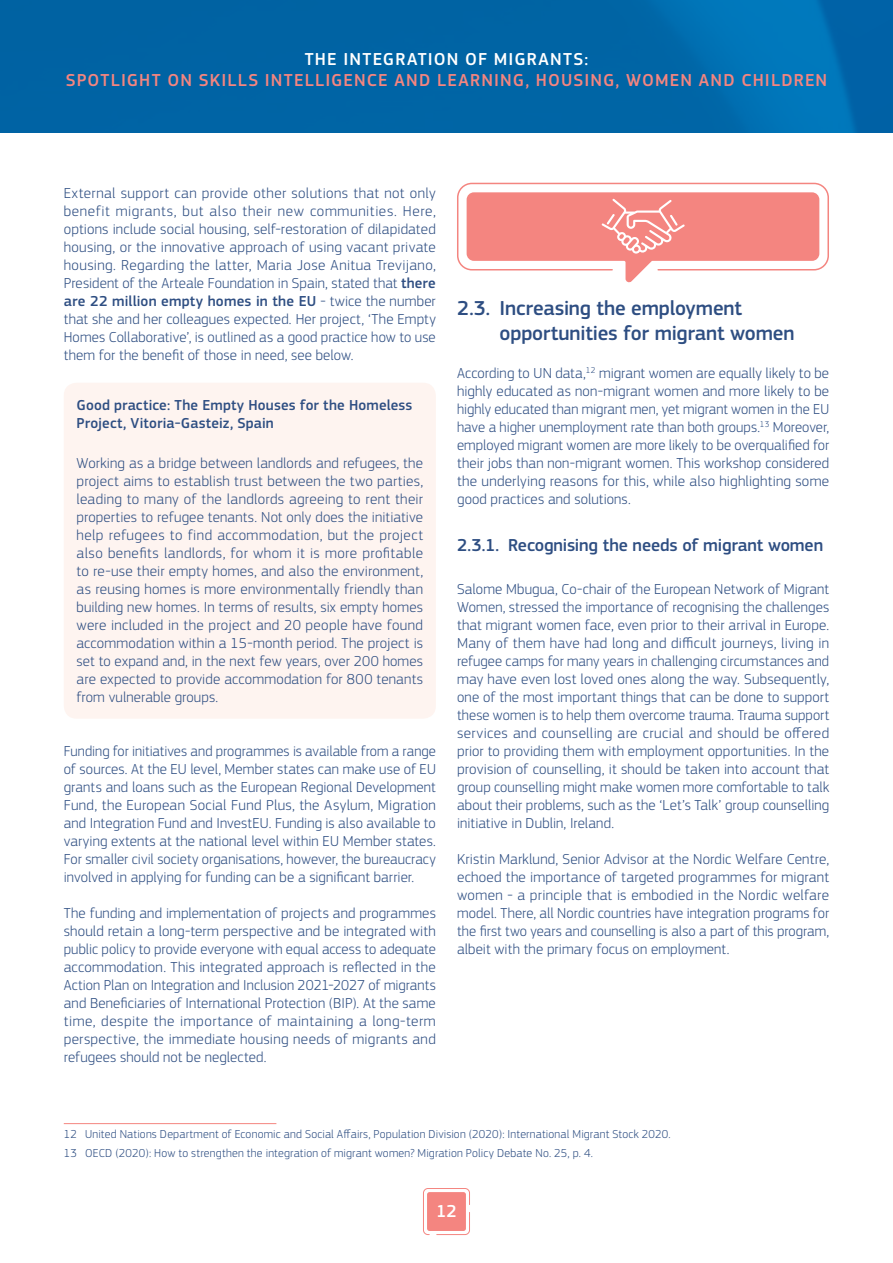
<style>
.page{position:relative;width:893px;height:1263px;background:#fff}
.page>*{position:absolute;margin:0;border:0;box-sizing:border-box;transform-origin:0 0}
.t1{font:500 21px/25.2px "EC Square Sans Pro";letter-spacing:-.01em;color:#2e4e82}
.t2{font:500 18px "EC Square Sans Pro";letter-spacing:.065em;color:#f48580}
.t3{font:500 18px "EC Square Sans Pro";letter-spacing:-.01em;color:#2e4e82}
.t4{font:500 18px "EC Square Sans Pro";letter-spacing:.065em;color:#fff}
.Body{font:300 15px/18px "EC Square Sans Pro";letter-spacing:.01em;color:#2e4e82;text-align:justify}
.Title_box_blue{font:500 15px/18px "EC Square Sans Pro";letter-spacing:.01em;color:#2e4e82}
.Footnotes{font:300 12px "EC Square Sans Pro";letter-spacing:.015em;color:#2e4e82}
.s1{font-weight:500}
</style>
<div class="page">
<svg style="left:0;top:0;width:893px;height:133px;background:#0066a7"></svg>
<div style="left:64px;top:383px;width:372px;height:336px;background:#fef4f0;border-radius:13px"></div>
<svg style="left:423px;top:1188px;width:47px;height:47px"></svg>
<hr style="left:64px;top:1123px;width:212px;height:1px;background:#f48580">
<div style="left:457px;top:183px;width:372px;height:87px;border:2px solid #f48580;border-radius:14px"></div>
<svg style="left:467px;top:192px;width:352px;height:91px"></svg>
<p class="t4" style="left:305px;top:48px;width:285px">THE INTEGRATION OF MIGRANTS:</p>
<p class="t2" style="left:66px;top:70px;width:763px">SPOTLIGHT ON SKILLS INTELLIGENCE AND LEARNING, HOUSING, WOMEN AND CHILDREN</p>
<p class="Body" style="left:64px;top:184px;width:374px">External support can provide other solutions that not only benefit migrants, but also their new communities. Here, options include social housing, self-restoration of dilapidated housing, or the innovative approach of using vacant private housing. Regarding the latter, Maria Jose Anitua Trevijano, President of the Arteale Foundation in Spain, stated that <span class="s1">there are 22 million empty homes in the EU</span> - twice the number that she and her colleagues expected. Her project, ‘The Empty Homes Collaborative’, is outlined as a good practice how to use them for the benefit of those in need, see below.</p>
<p class="Title_box_blue" style="left:77px;top:396px;width:337px">Good practice: The Empty Houses for the Homeless<br>Project, Vitoria-Gasteiz, Spain</p>
<p class="Body" style="left:77px;top:454px;width:348px">Working as a bridge between landlords and refugees, the project aims to establish trust between the two parties, leading to many of the landlords agreeing to rent their properties to refugee tenants. Not only does the initiative help refugees to find accommodation, but the project also benefits landlords, for whom it is more profitable to re-use their empty homes, and also the environment, as reusing homes is more environmentally friendly than building new homes. In terms of results, six empty homes were included in the project and 20 people have found accommodation within a 15-month period. The project is set to expand and, in the next few years, over 200 homes are expected to provide accommodation for 800 tenants from vulnerable groups.</p>
<p class="Body" style="left:64px;top:742px;width:374px">Funding for initiatives and programmes is available from a range of sources. At the EU level, Member states can make use of EU grants and loans such as the European Regional Development Fund, the European Social Fund Plus, the Asylum, Migration and Integration Fund and InvestEU. Funding is also available to varying extents at the national level within EU Member states.<br>For smaller civil society organisations, however, the bureaucracy involved in applying for funding can be a significant barrier.</p>
<p class="Body" style="left:64px;top:904px;width:374px">The funding and implementation of projects and programmes should retain a long-term perspective and be integrated with public policy to provide everyone with equal access to adequate accommodation. This integrated approach is reflected in the Action Plan on Integration and Inclusion 2021-2027 of migrants and Beneficiaries of International Protection (BIP). At the same time, despite the importance of maintaining a long-term perspective, the immediate housing needs of migrants and refugees should not be neglected.</p>
<p class="t1" style="left:500px;top:296px;width:296px;text-indent:-43px">2.3. Increasing the employment opportunities for migrant women</p>
<p class="Body" style="left:457px;top:364px;width:374px">According to UN data,<sup>12</sup> migrant women are equally likely to be highly educated as non-migrant women and more likely to be highly educated than migrant men, yet migrant women in the EU have a higher unemployment rate than both groups.<sup>13</sup> Moreover, employed migrant women are more likely to be overqualified for their jobs than non-migrant women. This workshop considered the underlying reasons for this, while also highlighting some good practices and solutions.</p>
<p class="t3" style="left:457px;top:535px;width:368px">2.3.1. Recognising the needs of migrant women</p>
<p class="Body" style="left:457px;top:580px;width:374px">Salome Mbugua, Co-chair of the European Network of Migrant Women, stressed the importance of recognising the challenges that migrant women face, even prior to their arrival in Europe.<br>Many of them have had long and difficult journeys, living in refugee camps for many years in challenging circumstances and may have even lost loved ones along the way. Subsequently, one of the most important things that can be done to support these women is to help them overcome trauma. Trauma support services and counselling are crucial and should be offered prior to providing them with employment opportunities. In the provision of counselling, it should be taken into account that group counselling might make women more comfortable to talk about their problems, such as the ‘Let’s Talk’ group counselling initiative in Dublin, Ireland.</p>
<p class="Body" style="left:457px;top:850px;width:374px">Kristin Marklund, Senior Advisor at the Nordic Welfare Centre, echoed the importance of targeted programmes for migrant women - a principle that is embodied in the Nordic welfare model. There, all Nordic countries have integration programs for the first two years and counselling is also a part of this program, albeit with the primary focus on employment.</p>
<p class="Footnotes" style="left:64px;top:1127px;width:608px">12 United Nations Department of Economic and Social Affairs, Population Division (2020): International Migrant Stock 2020.</p>
<p class="Footnotes" style="left:64px;top:1146px;width:531px">13 OECD (2020): How to strengthen the integration of migrant women? Migration Policy Debate No. 25, p. 4.</p>
<p class="t4" style="left:436px;top:1201px;width:22px">12</p>
</div>
